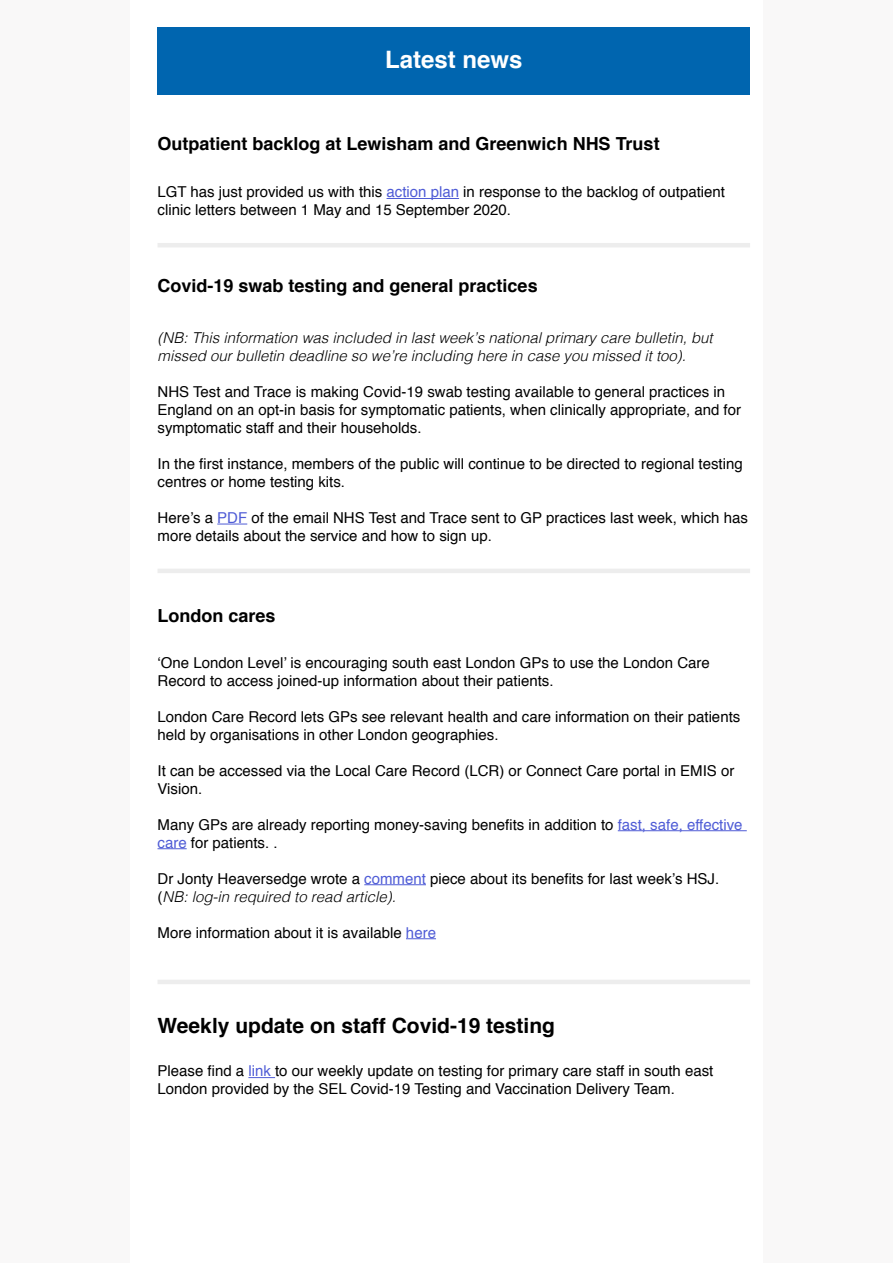
<style>
.page{position:relative;width:893px;height:1263px;background:#fff}
.page>*{position:absolute;margin:0;border:0;box-sizing:border-box;transform-origin:0 0}
.t1{font:700 24px "Helvetica";color:#fff}
.t2{font:700 21px "Helvetica";color:#000}
.t3{font:700 18px "Helvetica";color:#000}
.t4{font:15px/18px "Helvetica";color:#000}
.t5{font:italic 300 15px/18px "Helvetica";color:#000}
.s1{color:#4f5cd6}
.s2{font-weight:300;font-style:italic}
</style>
<div class="page">
<div style="left:0;top:0;width:129px;height:1263px;background:#f9f8f8"></div>
<div style="left:764px;top:0;width:129px;height:1263px;background:#f9f8f8"></div>
<svg style="left:248px;top:1077px;width:27px;height:1px"></svg>
<div style="left:158px;top:27px;width:592px;height:67px;background:#0065af"></div>
<hr style="left:387px;top:198px;width:72px;height:1px;background:#4f5cd6">
<hr style="left:217px;top:524px;width:30px;height:1px;background:#4f5cd6">
<hr style="left:158px;top:243px;width:592px;height:4px;background:#ededed">
<hr style="left:158px;top:569px;width:592px;height:4px;background:#ededed">
<hr style="left:618px;top:830px;width:129px;height:1px;background:#4f5cd6">
<svg style="left:158px;top:848px;width:29px;height:1px"></svg>
<hr style="left:364px;top:884px;width:62px;height:1px;background:#4f5cd6">
<hr style="left:406px;top:938px;width:30px;height:1px;background:#4f5cd6">
<hr style="left:158px;top:980px;width:592px;height:4px;background:#ededed">
<h1 class="t1" style="left:385px;top:40px;width:139px">Latest news</h1>
<p class="t3" style="left:158px;top:129px;width:504px">Outpatient backlog at Lewisham and Greenwich NHS Trust</p>
<p class="t4" style="left:158px;top:184px;width:569px">LGT has just provided us with this <span class="s1">action plan</span> in response to the backlog of outpatient clinic letters between 1 May and 15 September 2020.</p>
<p class="t3" style="left:158px;top:271px;width:382px">Covid-19 swab testing and general practices</p>
<p class="t5" style="left:158px;top:328px;width:557px">(NB: This information was included in last week’s national primary care bulletin, but missed our bulletin deadline so we’re including here in case you missed it too).</p>
<p class="t4" style="left:158px;top:383px;width:585px">NHS Test and Trace is making Covid-19 swab testing available to general practices in<br>England on an opt-in basis for symptomatic patients, when clinically appropriate, and for symptomatic staff and their households.</p>
<p class="t4" style="left:158px;top:455px;width:587px">In the first instance, members of the public will continue to be directed to regional testing centres or home testing kits.</p>
<p class="t4" style="left:158px;top:509px;width:592px">Here’s a <span class="s1">PDF</span> of the email NHS Test and Trace sent to GP practices last week, which has more details about the service and how to sign up.</p>
<p class="t3" style="left:158px;top:601px;width:120px">London cares</p>
<p class="t4" style="left:158px;top:654px;width:554px">‘One London Level’ is encouraging south east London GPs to use the London Care<br>Record to access joined-up information about their patients.</p>
<p class="t4" style="left:158px;top:708px;width:584px">London Care Record lets GPs see relevant health and care information on their patients held by organisations in other London geographies.</p>
<p class="t4" style="left:158px;top:762px;width:578px">It can be accessed via the Local Care Record (LCR) or Connect Care portal in EMIS or<br>Vision.</p>
<p class="t4" style="left:158px;top:816px;width:587px">Many GPs are already reporting money-saving benefits in addition to <span class="s1">fast, safe, effective care</span> for patients. .</p>
<p class="t4" style="left:158px;top:870px;width:563px">Dr Jonty Heaversedge wrote a <span class="s1">comment</span> piece about its benefits for last week’s HSJ. (<span class="s2">NB: log-in required to read article).</span></p>
<p class="t4" style="left:158px;top:924px;width:280px">More information about it is available <span class="s1">here</span></p>
<h2 class="t2" style="left:158px;top:1008px;width:399px">Weekly update on staff Covid-19 testing</h2>
<p class="t4" style="left:158px;top:1063px;width:557px">Please find a <span class="s1">link</span> to our weekly update on testing for primary care staff in south east<br>London provided by the SEL Covid-19 Testing and Vaccination Delivery Team.</p>
</div>
